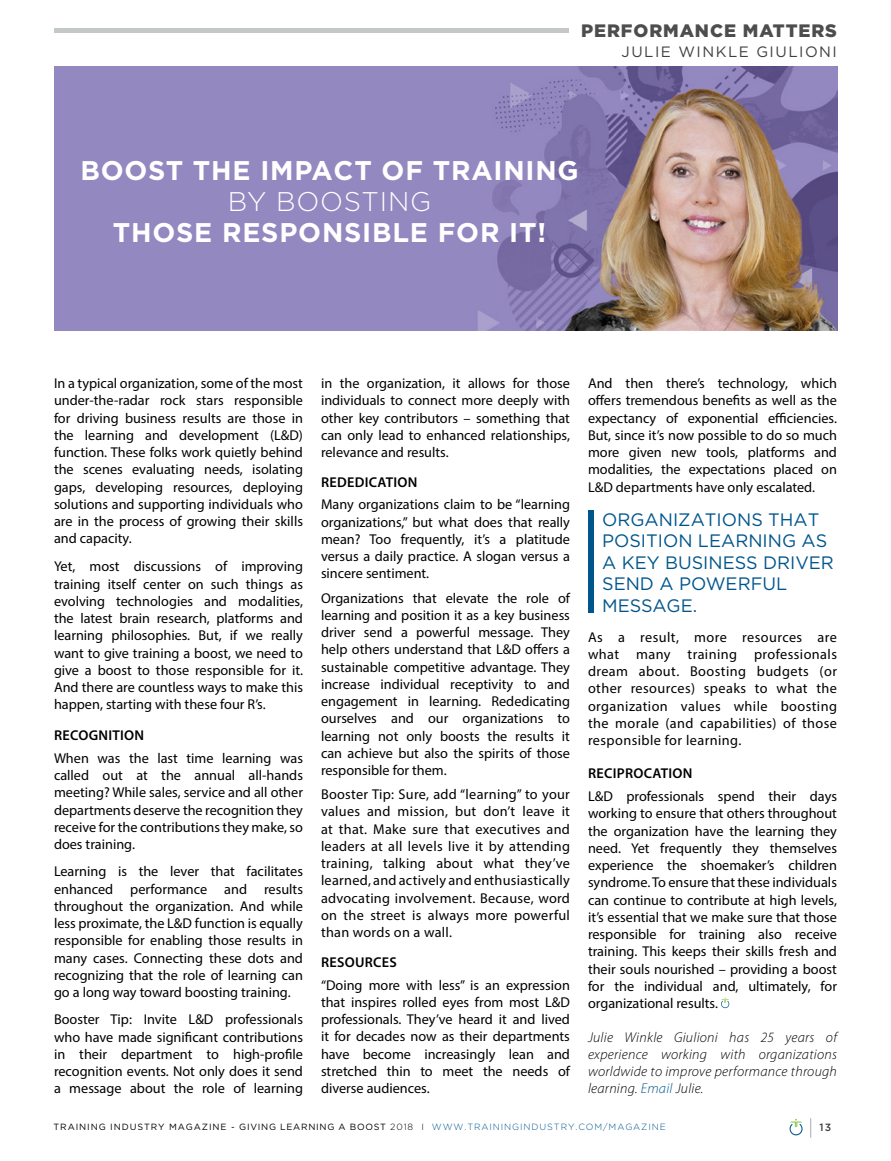
<style>
.page{position:relative;width:891px;height:1161px;background:#fff}
.page>*{position:absolute;margin:0;border:0;box-sizing:border-box;transform-origin:0 0}
.t1{font:700 27px/31.3px "Gotham";letter-spacing:.03em;color:#fff;text-align:center}
.t2{font:100 21px "Gotham";color:#414042}
.COLUMN_Pull_Quote{font:18px/21.6px "Gotham";color:#00558c}
.Columnists___TITLE{font:900 18px "Gotham";letter-spacing:.05em;color:#4d4d4d}
.Columnists___NAME{font:15px "Gotham";letter-spacing:.1em;color:#404040}
.Article____BODY_9_5{font:14.25px/17.2px "Myriad Pro";color:#000;text-align:justify}
.ARTICLE___End_paragr{font:italic 300 14.25px/17.2px "Myriad Pro";letter-spacing:.02em;color:#000;text-align:justify}
.Article____BODY_9_5-2{font:600 14.25px "Myriad Pro";letter-spacing:.02em;color:#000}
.t3{font:500 10.5px "Gotham";color:#414042}
.t4{font:9px "Gotham";letter-spacing:.1em;color:#000}
.s1{font-weight:300}
.s2{color:#00558c}
.s3{font-weight:300;color:#00558c}
</style>
<div class="page">
<div style="left:54px;top:28px;width:515px;height:5px;background:#c5c8c8"></div>
<img style="left:54px;top:66px;width:783px;height:264px">
<svg style="left:721px;top:998px;width:8px;height:10px"></svg>
<div style="left:588px;top:510px;width:5px;height:103px;background:#00558c"></div>
<svg style="left:790px;top:1119px;width:13px;height:16px"></svg>
<p class="Columnists___TITLE" style="left:581px;top:20px;width:257px">PERFORMANCE MATTERS</p>
<p class="Columnists___NAME" style="left:622px;top:42px;width:217px">JULIE WINKLE GIULIONI</p>
<p class="t1" style="left:80px;top:154px;width:500px">BOOST THE IMPACT OF TRAINING<br><span class="s1">BY BOOSTING<br></span>THOSE RESPONSIBLE FOR IT!</p>
<p class="Article____BODY_9_5" style="left:54px;top:375px;width:251px">In a typical organization, some of the most under-the-radar rock stars responsible for driving business results are those in the learning and development (L&amp;D) function. These folks work quietly behind the scenes evaluating needs, isolating gaps, developing resources, deploying solutions and supporting individuals who are in the process of growing their skills and capacity.</p>
<p class="Article____BODY_9_5" style="left:54px;top:558px;width:251px">Yet, most discussions of improving training itself center on such things as evolving technologies and modalities, the latest brain research, platforms and learning philosophies. But, if we really want to give training a boost, we need to give a boost to those responsible for it.<br>And there are countless ways to make this happen, starting with these four R’s.</p>
<p class="Article____BODY_9_5-2" style="left:54px;top:726px;width:92px">RECOGNITION</p>
<p class="Article____BODY_9_5" style="left:54px;top:749px;width:251px">When was the last time learning was called out at the annual all-hands meeting? While sales, service and all other departments deserve the recognition they receive for the contributions they make, so does training.</p>
<p class="Article____BODY_9_5" style="left:54px;top:863px;width:251px">Learning is the lever that facilitates enhanced performance and results throughout the organization. And while less proximate, the L&amp;D function is equally responsible for enabling those results in many cases. Connecting these dots and recognizing that the role of learning can go a long way toward boosting training.</p>
<p class="Article____BODY_9_5" style="left:54px;top:1011px;width:251px">Booster Tip: Invite L&amp;D professionals who have made significant contributions in their department to high-profile recognition events. Not only does it send a message about the role of learning</p>
<p class="Article____BODY_9_5" style="left:321px;top:375px;width:251px">in the organization, it allows for those individuals to connect more deeply with other key contributors – something that can only lead to enhanced relationships, relevance and results.</p>
<p class="Article____BODY_9_5-2" style="left:321px;top:473px;width:98px">REDEDICATION</p>
<p class="Article____BODY_9_5" style="left:321px;top:496px;width:251px">Many organizations claim to be “learning organizations,” but what does that really mean? Too frequently, it’s a platitude versus a daily practice. A slogan versus a sincere sentiment.</p>
<p class="Article____BODY_9_5" style="left:321px;top:589px;width:251px">Organizations that elevate the role of learning and position it as a key business driver send a powerful message. They help others understand that L&amp;D offers a sustainable competitive advantage. They increase individual receptivity to and engagement in learning. Rededicating ourselves and our organizations to learning not only boosts the results it can achieve but also the spirits of those responsible for them.</p>
<p class="Article____BODY_9_5" style="left:321px;top:786px;width:251px">Booster Tip: Sure, add “learning” to your values and mission, but don’t leave it at that. Make sure that executives and leaders at all levels live it by attending training, talking about what they’ve learned, and actively and enthusiastically advocating involvement. Because, word on the street is always more powerful than words on a wall.</p>
<p class="Article____BODY_9_5-2" style="left:321px;top:953px;width:77px">RESOURCES</p>
<p class="Article____BODY_9_5" style="left:321px;top:976px;width:251px">“Doing more with less” is an expression that inspires rolled eyes from most L&amp;D professionals. They’ve heard it and lived it for decades now as their departments have become increasingly lean and stretched thin to meet the needs of diverse audiences.</p>
<p class="Article____BODY_9_5" style="left:588px;top:375px;width:251px">And then there’s technology, which offers tremendous benefits as well as the expectancy of exponential efficiencies.<br>But, since it’s now possible to do so much more given new tools, platforms and modalities, the expectations placed on L&amp;D departments have only escalated.</p>
<p class="COLUMN_Pull_Quote" style="left:602px;top:508px;width:233px">ORGANIZATIONS THAT<br>POSITION LEARNING AS<br>A KEY BUSINESS DRIVER<br>SEND A POWERFUL<br>MESSAGE.</p>
<p class="Article____BODY_9_5" style="left:588px;top:628px;width:251px">As a result, more resources are what many training professionals dream about. Boosting budgets (or other resources) speaks to what the organization values while boosting the morale (and capabilities) of those responsible for learning.</p>
<p class="Article____BODY_9_5-2" style="left:588px;top:765px;width:106px">RECIPROCATION</p>
<p class="Article____BODY_9_5" style="left:588px;top:788px;width:251px">L&amp;D professionals spend their days working to ensure that others throughout the organization have the learning they need. Yet frequently they themselves experience the shoemaker’s children syndrome. To ensure that these individuals can continue to contribute at high levels, it’s essential that we make sure that those responsible for training also receive training. This keeps their skills fresh and their souls nourished – providing a boost for the individual and, ultimately, for organizational results.</p>
<p class="ARTICLE___End_paragr" style="left:588px;top:1028px;width:251px">Julie Winkle Giulioni has 25 years of experience working with organizations worldwide to improve performance through learning. <span class="s2">Email</span> Julie.</p>
<h2 class="t2" style="left:808px;top:1115px;width:7px">|</h2>
<p class="t4" style="left:54px;top:1121px;width:614px">TRAINING INDUSTRY MAGAZINE - GIVING LEARNING A BOOST <span class="s1">2018 I</span> <span class="s3">WWW.TRAININGINDUSTRY.COM/MAGAZINE</span></p>
<p class="t3" style="left:819px;top:1121px;width:13px">13</p>
</div>
